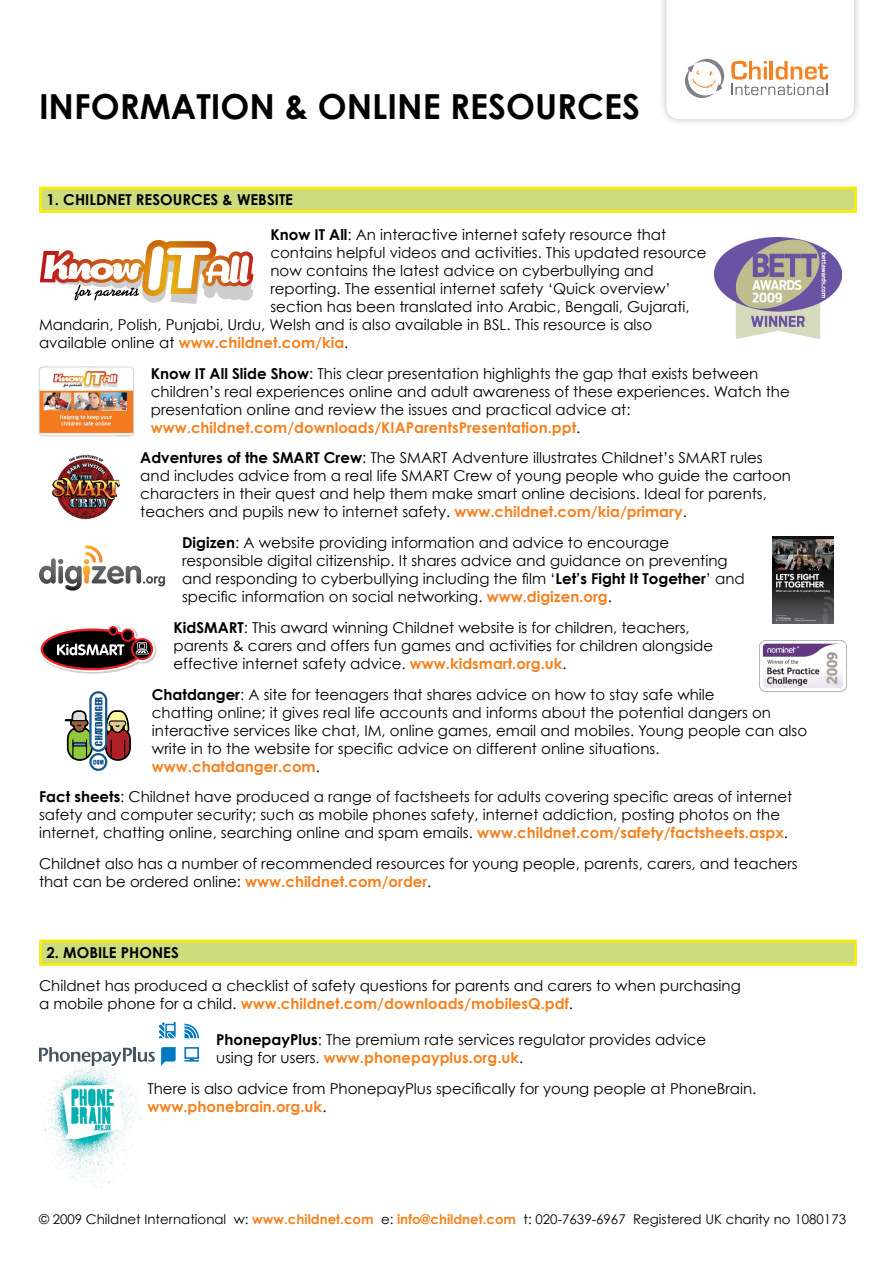
<style>
.page{position:relative;width:893px;height:1263px;background:#fff}
.page>*{position:absolute;margin:0;border:0;box-sizing:border-box;transform-origin:0 0}
.t1{font:700 34.5px "Century Gothic";color:#000}
.body{font:15px/18px "Century Gothic";color:#000}
.t2{font:700 15px "Century Gothic";color:#000}
.body-2{font:700 15px "Century Gothic";color:#f58220}
.body-3{font:13.35px "Century Gothic";color:#000}
.s1{font-weight:700}
.s2{font-weight:400;color:#000}
.s3{font-weight:700;color:#f58220}
</style>
<div class="page">
<img style="left:39px;top:1066px;width:104px;height:122px">
<svg style="left:184px;top:1024px;width:15px;height:14px"></svg>
<svg style="left:161px;top:1047px;width:15px;height:19px"></svg>
<svg style="left:39px;top:1047px;width:116px;height:19px"></svg>
<svg style="left:184px;top:1047px;width:15px;height:14px"></svg>
<svg style="left:159px;top:1022px;width:17px;height:16px"></svg>
<svg style="left:39px;top:545px;width:126px;height:45px"></svg>
<svg style="left:40px;top:625px;width:117px;height:49px"></svg>
<svg style="left:90px;top:754px;width:16px;height:16px"></svg>
<div style="left:89px;top:753px;width:18px;height:18px;border:2px solid #16598d;border-radius:50%"></div>
<svg style="left:90px;top:692px;width:16px;height:59px"></svg>
<div style="left:89px;top:691px;width:18px;height:61px;border:2px solid #16598d;border-radius:8px"></div>
<svg style="left:66px;top:697px;width:65px;height:68px"></svg>
<img style="left:714px;top:237px;width:128px;height:101px">
<img style="left:759px;top:640px;width:87px;height:51px">
<img style="left:772px;top:536px;width:61px;height:87px">
<svg style="left:40px;top:240px;width:213px;height:64px"></svg>
<img style="left:39px;top:367px;width:95px;height:69px">
<div style="left:39px;top:367px;width:95px;height:69px;border:1px solid #d1d3d4;border-radius:4px"></div>
<img style="left:51px;top:454px;width:70px;height:66px">
<div style="left:658px;top:0;width:210px;height:134px;background:#000;opacity:.25"></div>
<svg style="left:666px;top:0;width:188px;height:119px"></svg>
<div style="left:40px;top:188px;width:815px;height:23px;background:#cddc7d"></div>
<hr style="left:39px;top:187px;width:818px;height:3px;background:#f6eb14">
<hr style="left:39px;top:190px;width:3px;height:20px;background:#f6eb14">
<hr style="left:854px;top:190px;width:3px;height:20px;background:#f6eb14">
<hr style="left:39px;top:210px;width:818px;height:3px;background:#f6eb14">
<div style="left:40px;top:941px;width:815px;height:23px;background:#cddc7d"></div>
<hr style="left:39px;top:939px;width:818px;height:3px;background:#f6eb14">
<hr style="left:39px;top:942px;width:3px;height:21px;background:#f6eb14">
<hr style="left:854px;top:942px;width:3px;height:21px;background:#f6eb14">
<hr style="left:39px;top:963px;width:818px;height:3px;background:#f6eb14">
<p class="t1" style="left:39px;top:85px;width:602px">INFORMATION &amp; ONLINE RESOURCES</p>
<p class="t2" style="left:46px;top:190px;width:248px">1. CHILDNET RESOURCES &amp; WEBSITE</p>
<p class="body" style="left:270px;top:225px;width:397px"><span class="s1">Know IT All</span>: An interactive internet safety resource that</p>
<p class="body" style="left:270px;top:243px;width:438px">contains helpful videos and activities. This updated resource</p>
<p class="body" style="left:270px;top:261px;width:385px">now contains the latest advice on cyberbullying and</p>
<p class="body" style="left:270px;top:279px;width:402px">reporting. The essential internet safety ‘Quick overview’</p>
<p class="body" style="left:270px;top:297px;width:421px">section has been translated into Arabic, Bengali, Gujarati,</p>
<p class="body" style="left:39px;top:315px;width:615px">Mandarin, Polish, Punjabi, Urdu, Welsh and is also available in BSL. This resource is also</p>
<p class="body-2" style="left:39px;top:333px;width:311px"><span class="s2">available online at</span> www.childnet.com/kia<span class="s2">.</span></p>
<p class="body" style="left:151px;top:364px;width:640px"><span class="s1">Know IT All Slide Show</span>: This clear presentation highlights the gap that exists between children’s real experiences online and adult awareness of these experiences. Watch the presentation online and review the issues and practical advice at: <span class="s3">www.childnet.com/downloads/KIAParentsPresentation.ppt</span>.</p>
<p class="body" style="left:140px;top:449px;width:652px"><span class="s1">Adventures of the SMART Crew</span>: The SMART Adventure illustrates Childnet’s SMART rules and includes advice from a real life SMART Crew of young people who guide the cartoon characters in their quest and help them make smart online decisions. Ideal for parents, teachers and pupils new to internet safety. <span class="s3">www.childnet.com/kia/primary</span>.</p>
<p class="body" style="left:182px;top:533px;width:564px"><span class="s1">Digizen</span>: A website providing information and advice to encourage responsible digital citizenship. It shares advice and guidance on preventing and responding to cyberbullying including the film ‘<span class="s1">Let’s Fight It Together</span>’ and specific information on social networking. <span class="s3">www.digizen.org</span>.</p>
<p class="body" style="left:174px;top:618px;width:541px"><span class="s1">KidSMART</span>: This award winning Childnet website is for children, teachers, parents &amp; carers and offers fun games and activities for children alongside effective internet safety advice. <span class="s3">www.kidsmart.org.uk</span>.</p>
<p class="body" style="left:152px;top:685px;width:657px"><span class="s1">Chatdanger</span>: A site for teenagers that shares advice on how to stay safe while<br>chatting online; it gives real life accounts and informs about the potential dangers on interactive services like chat, IM, online games, email and mobiles. Young people can also write in to the website for specific advice on different online situations. <span class="s3">www.chatdanger.com</span>.</p>
<p class="body" style="left:39px;top:788px;width:755px"><span class="s1">Fact sheets</span>: Childnet have produced a range of factsheets for adults covering specific areas of internet safety and computer security; such as mobile phones safety, internet addiction, posting photos on the internet, chatting online, searching online and spam emails. <span class="s3">www.childnet.com/safety/factsheets.aspx</span>.</p>
<p class="body" style="left:39px;top:854px;width:760px">Childnet also has a number of recommended resources for young people, parents, carers, and teachers that can be ordered online: <span class="s3">www.childnet.com/order</span>.</p>
<p class="t2" style="left:46px;top:943px;width:40px">2. Mobile</p>
<p class="t2" style="left:121px;top:943px;width:11px">phones</p>
<p class="body" style="left:39px;top:976px;width:703px">Childnet has produced a checklist of safety questions for parents and carers to when purchasing a mobile phone for a child. <span class="s3">www.childnet.com/downloads/mobilesQ.pdf</span>.</p>
<p class="body" style="left:216px;top:1031px;width:492px"><span class="s1">PhonepayPlus</span>: The premium rate services regulator provides advice using for users. <span class="s3">www.phonepayplus.org.uk</span>.</p>
<p class="body" style="left:147px;top:1079px;width:610px">There is also advice from PhonepayPlus specifically for young people at PhoneBrain. <span class="s3">www.phonebrain.org.uk</span>.</p>
<p class="body-3" style="left:39px;top:1211px;width:809px">© 2009 Childnet International w: <span class="s3">www.childnet.com</span> e: <span class="s3">info@childnet.com</span> t: 020-7639-6967 Registered UK charity no 1080173</p>
</div>
